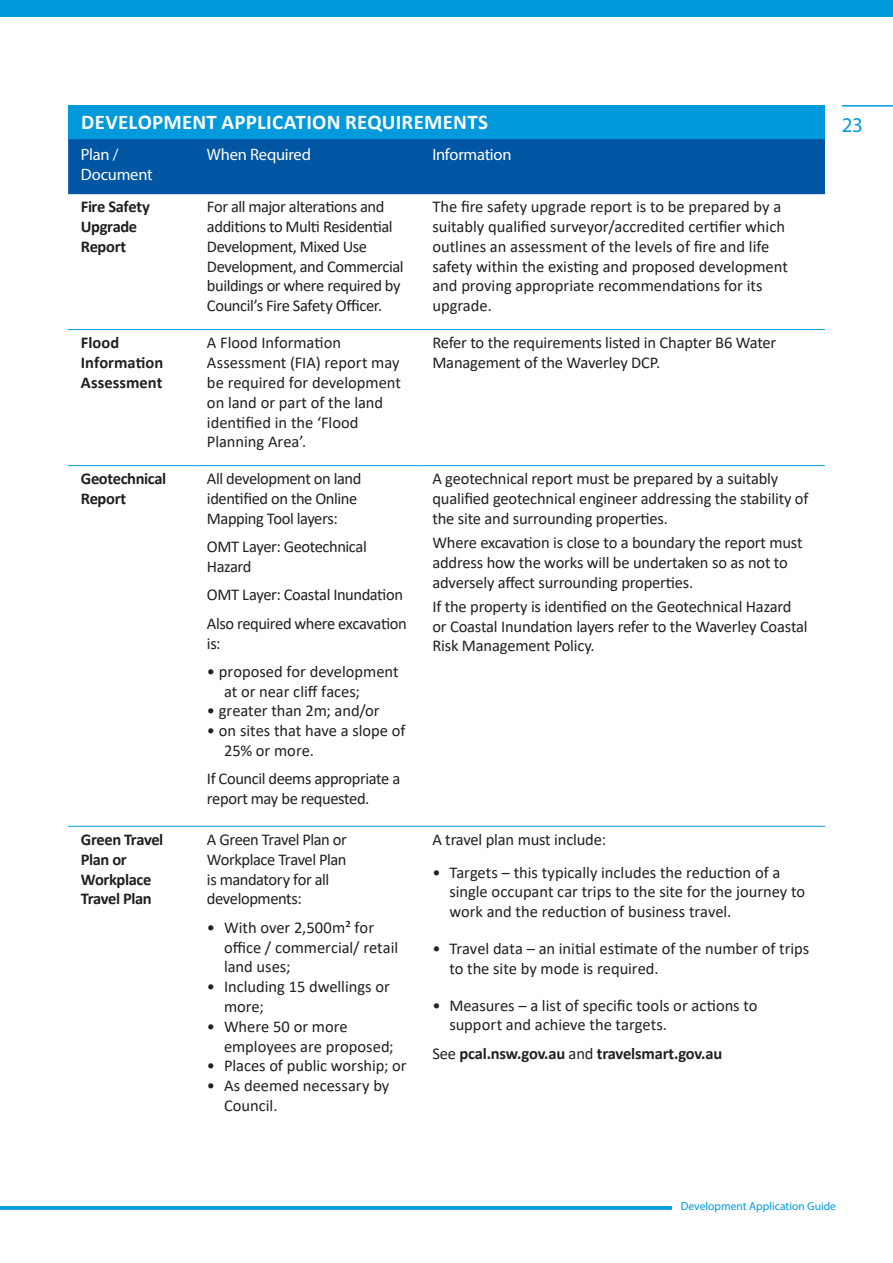
<style>
.page{position:relative;width:893px;height:1263px;background:#fff}
.page>*{position:absolute;margin:0;border:0;box-sizing:border-box;transform-origin:0 0}
.Subhead{font:700 21px "Calibri";letter-spacing:.01em;color:#fff}
.t1{font:21px "Myriad Pro";color:#0099dc}
.Tables_Waverley{font:16.5px/19.8px "Calibri";letter-spacing:-.01em;color:#231f20}
.Subhead-2{font:16.5px/19.8px "Calibri";letter-spacing:-.025em;color:#231f20}
.Table_bullets{font:16.5px/19.8px "Calibri";color:#241f21}
.Table_bullets-2{font:16.5px/19.8px "Calibri";color:#231f20}
.body{font:16.5px/19.8px "Calibri";color:#231f20}
.Subhead-3{font:16.5px/19.8px "Calibri";color:#231f20}
.Subhead-4{font:700 16.5px/19.8px "Calibri";letter-spacing:-.02em;color:#231f20}
.Tables_Waverley-2{font:700 16.5px "Calibri";letter-spacing:-.01em;color:#241f21}
.Subhead-5{font:16.5px/19.8px "Myriad Pro";letter-spacing:-.015em;color:#fff}
.Subhead-6{font:700 16.5px/19.8px "Calibri";letter-spacing:.005em;color:#231f20}
.t2{font:11.55px "Myriad Pro";color:#0099dc}
.s1{font-weight:400;color:#231f20}
</style>
<div class="page">
<svg style="left:0;top:1206px;width:672px;height:4px"></svg>
<div style="left:0;top:0;width:893px;height:16px;background:#0099dc"></div>
<hr style="left:842px;top:105px;width:51px;height:2px;background:#0099dc">
<div style="left:68px;top:105px;width:757px;height:34px;background:#0099dc"></div>
<div style="left:68px;top:139px;width:757px;height:55px;background:#0156a3"></div>
<hr style="left:68px;top:329px;width:126px;height:1px;background:#0099dc">
<hr style="left:194px;top:329px;width:226px;height:1px;background:#0099dc">
<hr style="left:420px;top:329px;width:405px;height:1px;background:#0099dc">
<hr style="left:68px;top:465px;width:126px;height:1px;background:#0099dc">
<hr style="left:194px;top:465px;width:226px;height:1px;background:#0099dc">
<hr style="left:420px;top:465px;width:405px;height:1px;background:#0099dc">
<hr style="left:68px;top:826px;width:126px;height:1px;background:#0099dc">
<hr style="left:194px;top:826px;width:226px;height:1px;background:#0099dc">
<hr style="left:420px;top:826px;width:405px;height:1px;background:#0099dc">
<p class="Subhead" style="left:81px;top:108px;width:408px">DEVELOPMENT APPLICATION REQUIREMENTS</p>
<p class="t1" style="left:842px;top:112px;width:23px">23</p>
<p class="Subhead-5" style="left:81px;top:145px;width:73px">Plan /<br>Document</p>
<p class="Subhead-5" style="left:207px;top:145px;width:106px">When Required</p>
<p class="Subhead-5" style="left:432px;top:145px;width:81px">Information</p>
<p class="Subhead-4" style="left:81px;top:197px;width:70px">Fire Safety<br>Upgrade<br>Report</p>
<p class="Subhead-2" style="left:207px;top:196px;width:198px">For all major alterations and additions to Multi Residential<br>Development, Mixed Use<br>Development, and Commercial buildings or where required by<br>Council’s Fire Safety Officer.</p>
<p class="body" style="left:432px;top:196px;width:357px">The fire safety upgrade report is to be prepared by a suitably qualified surveyor/accredited certifier which outlines an assessment of the levels of fire and life safety within the existing and proposed development and proving appropriate recommendations for its upgrade.</p>
<p class="Subhead-6" style="left:81px;top:333px;width:84px">Flood<br>Information<br>Assessment</p>
<p class="Subhead-3" style="left:207px;top:332px;width:195px">A Flood Information<br>Assessment (FIA) report may be required for development on land or part of the land identified in the ‘Flood<br>Planning Area’.</p>
<p class="Tables_Waverley" style="left:432px;top:332px;width:345px">Refer to the requirements listed in Chapter B6 Water<br>Management of the Waverley DCP.</p>
<p class="Subhead-4" style="left:81px;top:469px;width:87px">Geotechnical<br>Report</p>
<p class="Subhead-2" style="left:207px;top:469px;width:156px">All development on land identified on the Online<br>Mapping Tool layers:</p>
<p class="Subhead-2" style="left:207px;top:536px;width:161px">OMT Layer: Geotechnical<br>Hazard</p>
<p class="Subhead-2" style="left:207px;top:585px;width:198px">OMT Layer: Coastal Inundation</p>
<p class="Subhead-2" style="left:207px;top:613px;width:201px">Also required where excavation is:</p>
<p class="Table_bullets-2" style="left:224px;top:661px;width:176px;text-indent:-17px">• proposed for development at or near cliff faces;</p>
<p class="Table_bullets-2" style="left:207px;top:701px;width:174px">• greater than 2m; and/or</p>
<p class="Table_bullets-2" style="left:224px;top:720px;width:183px;text-indent:-17px">• on sites that have a slope of<br>25% or more.</p>
<p class="Subhead-2" style="left:207px;top:768px;width:195px">If Council deems appropriate a report may be requested.</p>
<p class="Tables_Waverley" style="left:432px;top:469px;width:378px">A geotechnical report must be prepared by a suitably qualified geotechnical engineer addressing the stability of the site and surrounding properties.</p>
<p class="Tables_Waverley" style="left:432px;top:532px;width:372px">Where excavation is close to a boundary the report must address how the works will be undertaken so as not to adversely affect surrounding properties.</p>
<p class="Tables_Waverley" style="left:432px;top:596px;width:377px">If the property is identified on the Geotechnical Hazard or Coastal Inundation layers refer to the Waverley Coastal<br>Risk Management Policy.</p>
<p class="Subhead-4" style="left:81px;top:829px;width:84px">Green Travel<br>Plan or<br>Workplace<br>Travel Plan</p>
<p class="Subhead-2" style="left:207px;top:829px;width:141px">A Green Travel Plan or<br>Workplace Travel Plan is mandatory for all developments:</p>
<p class="Table_bullets-2" style="left:224px;top:917px;width:176px;text-indent:-17px">• With over 2,500m² for office / commercial/ retail land uses;</p>
<p class="Table_bullets-2" style="left:224px;top:976px;width:167px;text-indent:-17px">• Including 15 dwellings or more;</p>
<p class="Table_bullets-2" style="left:224px;top:1016px;width:171px;text-indent:-17px">• Where 50 or more employees are proposed;</p>
<p class="Table_bullets-2" style="left:207px;top:1055px;width:201px">• Places of public worship; or</p>
<p class="Table_bullets-2" style="left:224px;top:1075px;width:167px;text-indent:-17px">• As deemed necessary by<br>Council.</p>
<p class="Tables_Waverley" style="left:432px;top:829px;width:175px">A travel plan must include:</p>
<p class="Table_bullets" style="left:449px;top:862px;width:357px;text-indent:-17px">• Targets – this typically includes the reduction of a single occupant car trips to the site for the journey to work and the reduction of business travel.</p>
<p class="Table_bullets" style="left:449px;top:938px;width:361px;text-indent:-17px">• Travel data – an initial estimate of the number of trips to the site by mode is required.</p>
<p class="Table_bullets" style="left:449px;top:995px;width:310px;text-indent:-17px">• Measures – a list of specific tools or actions to support and achieve the targets.</p>
<p class="Tables_Waverley-2" style="left:432px;top:1041px;width:291px"><span class="s1">See</span> pcal.nsw.gov.au <span class="s1">and</span> travelsmart.gov.au</p>
<p class="t2" style="left:681px;top:1199px;width:157px">Development Application Guide</p>
</div>
